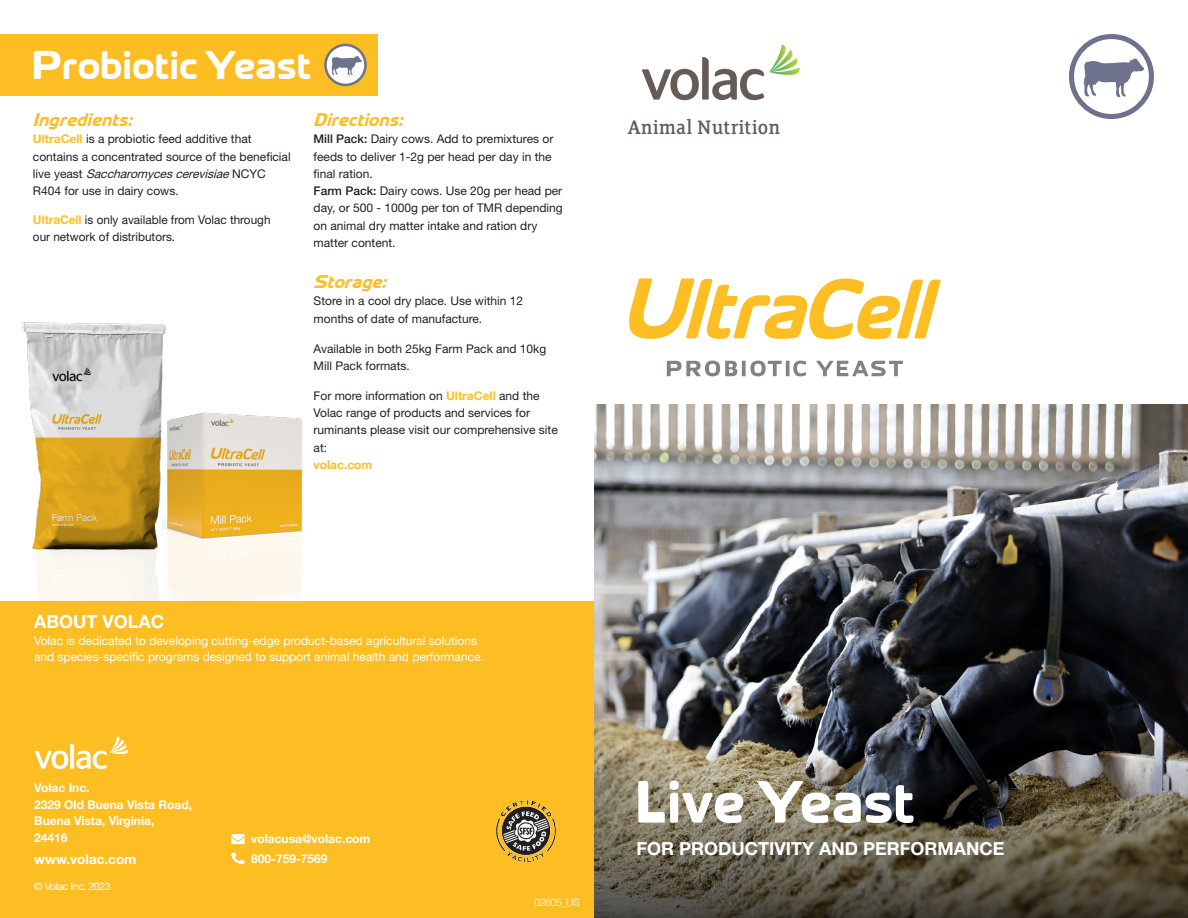
<style>
.page{position:relative;width:1188px;height:918px;background:#fff}
.page>*{position:absolute;margin:0;border:0;box-sizing:border-box;transform-origin:0 0}
.t1{font:54px "SK Yfont Thick";letter-spacing:-.015em;color:#fff}
.t2{font:36px "SK Yfont Thick";letter-spacing:-.005em;color:#fff}
.t3{font:21.9px "FS Clerkenwell";color:#655c57}
.t4{font:700 18px "Helvetica Neue LT Std";color:#fff}
.t5{font:italic 16.5px "SK Yfont Thick";color:#fdbe23}
.t6{font:700 13.5px "Helvetica Neue";color:#fff}
.t7{font:12px/17.2px "Helvetica Neue LT Std";color:#231f20}
.t8{font:12px/16.5px "Helvetica Neue LT Std";color:#fff}
.t9{font:700 12px/16.5px "Helvetica Neue";color:#fff}
.t10{font:10.5px "Helvetica Neue LT Std";letter-spacing:-.04em;color:#fff}
.t11{font:300 10.5px "Helvetica Neue";letter-spacing:-.04em;color:#fff}
.s1{font-weight:700;color:#fdbe23}
.s2{font-style:italic}
.s3{font-weight:500}
</style>
<div class="page">
<div style="left:0;top:601px;width:594px;height:317px;background:#fdbe23"></div>
<img style="left:594px;top:404px;width:594px;height:338px">
<svg style="left:594px;top:742px;width:594px;height:176px;background:#5f594a"></svg>
<div style="left:0;top:34px;width:377px;height:62px;background:#fdbe23"></div>
<svg style="left:667px;top:361px;width:139px;height:15px"></svg>
<svg style="left:816px;top:361px;width:87px;height:15px"></svg>
<svg style="left:629px;top:278px;width:312px;height:61px"></svg>
<svg style="left:1071px;top:37px;width:80px;height:80px"></svg>
<div style="left:1069px;top:34px;width:85px;height:85px;border:5px solid #6e728c;border-radius:50%"></div>
<svg style="left:1083px;top:59px;width:61px;height:38px"></svg>
<svg style="left:325px;top:45px;width:40px;height:40px"></svg>
<div style="left:324px;top:44px;width:43px;height:42px;border:3px solid #6e728c;border-radius:50%"></div>
<svg style="left:331px;top:56px;width:31px;height:19px"></svg>
<svg style="left:35px;top:736px;width:93px;height:33px"></svg>
<img style="left:188px;top:412px;width:115px;height:189px">
<img style="left:22px;top:322px;width:166px;height:209px">
<img style="left:32px;top:531px;width:156px;height:70px">
<svg style="left:231px;top:853px;width:14px;height:11px"></svg>
<svg style="left:231px;top:834px;width:14px;height:10px"></svg>
<img style="left:494px;top:800px;width:64px;height:64px">
<svg style="left:642px;top:57px;width:122px;height:43px"></svg>
<svg style="left:770px;top:44px;width:30px;height:31px"></svg>
<p class="t2" style="left:33px;top:51px;width:280px">Probiotic Yeast</p>
<p class="t5" style="left:33px;top:113px;width:105px">Ingredients:</p>
<p class="t7" style="left:33px;top:130px;width:259px"><span class="s1">UltraCell</span> is a probiotic feed additive that contains a concentrated source of the beneficial l i v e y e a s t <span class="s2">Saccharomycescerevisiae</span>N C Y C R404 for use in dairy cows.</p>
<p class="t7" style="left:33px;top:212px;width:239px;line-height:16.5px"><span class="s1">UltraCell</span> is only available from Volac through our network of distributors.</p>
<p class="t5" style="left:314px;top:113px;width:95px">Directions:</p>
<p class="t7" style="left:314px;top:130px;width:241px"><span class="s3">Mill Pack:</span> Dairy cows. Add to premixtures or feeds to deliver 1-2g per head per day in the final ration.</p>
<p class="t7" style="left:314px;top:182px;width:251px"><span class="s3">Farm Pack:</span> Dairy cows. Use 20g per head per day, or 500 - 1000g per ton of TMR depending on animal dry matter intake and ration dry matter content.</p>
<p class="t5" style="left:314px;top:275px;width:78px">Storage:</p>
<p class="t7" style="left:314px;top:292px;width:211px">Store in a cool dry place. Use within 12 months of date of manufacture.</p>
<p class="t7" style="left:314px;top:340px;width:234px">Available in both 25kg Farm Pack and 10kg<br>Mill Pack formats.</p>
<p class="t7" style="left:314px;top:387px;width:246px">For more information on <span class="s1">UltraCell</span> and the<br>Volac range of products and services for ruminants please visit our comprehensive site at:<br><span class="s1">volac.com</span></p>
<p class="t3" style="left:628px;top:117px;width:154px">Animal Nutrition</p>
<p class="t4" style="left:34px;top:611px;width:132px">ABOUT VOLAC</p>
<p class="t8" style="left:34px;top:632px;width:451px">Volac is dedicated to developing cutting-edge product-based agricultural solutions and species-specific programs designed to support animal health and performance.</p>
<p class="t9" style="left:34px;top:780px;width:159px">Volac Inc.<br>2329 Old Buena Vista Road,<br>Buena Vista, Virginia,<br>24416</p>
<p class="t6" style="left:34px;top:849px;width:104px">www.volac.com</p>
<p class="t10" style="left:34px;top:880px;width:78px">© Volac Inc. 2023</p>
<p class="t9" style="left:251px;top:830px;width:121px;line-height:19.5px">volacusa@volac.com<br>800-759-7569</p>
<p class="t11" style="left:534px;top:894px;width:47px">02605_US</p>
<p class="t1" style="left:637px;top:780px;width:281px">Live Yeast</p>
<p class="t4" style="left:637px;top:837px;width:370px">FOR PRODUCTIVITY AND PERFORMANCE</p>
</div>
